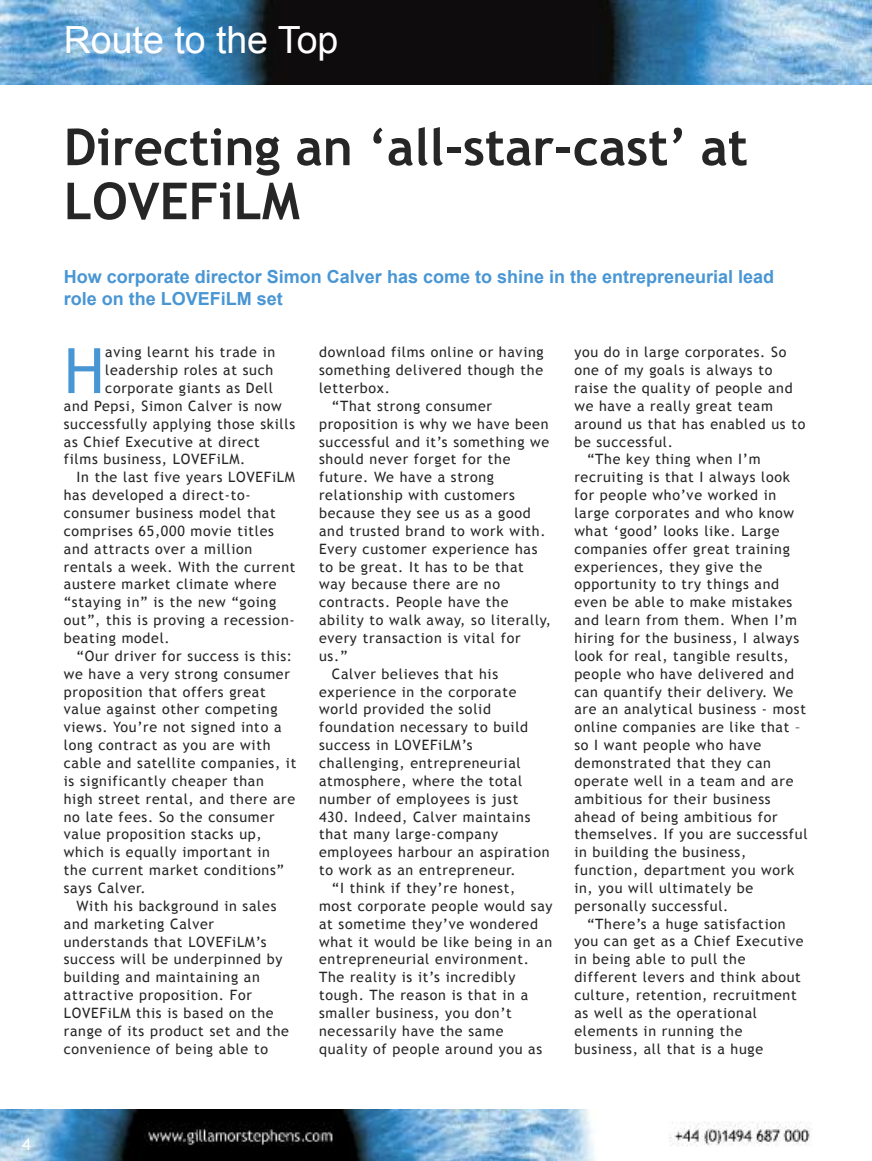
<style>
.page{position:relative;width:872px;height:1161px;background:#fff}
.page>*{position:absolute;margin:0;border:0;box-sizing:border-box;transform-origin:0 0}
.t1{font:62.55px "Trebuchet MS";color:#4996d4}
.t2{font:700 51px/54px "Trebuchet MS";color:#272627}
.t3{font:37.5px "Arial";color:#fff}
.t4{font:700 18px/21.6px "Arial";color:#4996d4}
.t5{font:16.5px "Trebuchet MS";color:#fff}
.t6{font:14.25px "Trebuchet MS";letter-spacing:.05em;color:#272627}
</style>
<div class="page">
<img style="left:0;top:0;width:872px;height:84px">
<img style="left:0;top:1110px;width:812px;height:51px">
<p class="t5" style="left:22px;top:1134px;width:10px">4</p>
<h3 class="t3" style="left:64px;top:19px;width:276px">Route to the Top</h3>
<h2 class="t2" style="left:64px;top:120px;width:685px">Directing an ‘all-star-cast’ at<br>LOVEFiLM</h2>
<p class="t4" style="left:64px;top:266px;width:712px">How corporate director Simon Calver has come to shine in the entrepreneurial lead role on the LOVEFiLM set</p>
<h1 class="t1" style="left:64px;top:334px;width:42px">H</h1>
<p class="t6" style="left:105px;top:344px;width:172px">aving learnt his trade in</p>
<p class="t6" style="left:105px;top:362px;width:169px">leadership roles at such</p>
<p class="t6" style="left:105px;top:380px;width:169px">corporate giants as Dell</p>
<p class="t6" style="left:64px;top:397px;width:219px">and Pepsi, Simon Calver is now</p>
<p class="t6" style="left:64px;top:415px;width:233px">successfully applying those skills</p>
<p class="t6" style="left:64px;top:433px;width:198px">as Chief Executive at direct</p>
<p class="t6" style="left:64px;top:451px;width:183px">films business, LOVEFiLM.</p>
<p class="t6" style="left:77px;top:469px;width:220px">In the last five years LOVEFiLM</p>
<p class="t6" style="left:64px;top:487px;width:188px">has developed a direct-to-</p>
<p class="t6" style="left:64px;top:505px;width:213px">consumer business model that</p>
<p class="t6" style="left:64px;top:522px;width:212px">comprises 65,000 movie titles</p>
<p class="t6" style="left:64px;top:540px;width:190px">and attracts over a million</p>
<p class="t6" style="left:64px;top:558px;width:233px">rentals a week. With the current</p>
<p class="t6" style="left:64px;top:576px;width:214px">austere market climate where</p>
<p class="t6" style="left:64px;top:594px;width:214px">“staying in” is the new “going</p>
<p class="t6" style="left:64px;top:612px;width:232px">out”, this is proving a recession-</p>
<p class="t6" style="left:64px;top:630px;width:108px">beating model.</p>
<p class="t6" style="left:77px;top:647px;width:217px">“Our driver for success is this:</p>
<p class="t6" style="left:64px;top:665px;width:228px">we have a very strong consumer</p>
<p class="t6" style="left:64px;top:683px;width:203px">proposition that offers great</p>
<p class="t6" style="left:64px;top:701px;width:215px">value against other competing</p>
<p class="t6" style="left:64px;top:719px;width:219px">views. You’re not signed into a</p>
<p class="t6" style="left:64px;top:737px;width:208px">long contract as you are with</p>
<p class="t6" style="left:64px;top:754px;width:234px">cable and satellite companies, it</p>
<p class="t6" style="left:64px;top:772px;width:202px">is significantly cheaper than</p>
<p class="t6" style="left:64px;top:790px;width:233px">high street rental, and there are</p>
<p class="t6" style="left:64px;top:808px;width:212px">no late fees. So the consumer</p>
<p class="t6" style="left:64px;top:826px;width:199px">value proposition stacks up,</p>
<p class="t6" style="left:64px;top:844px;width:208px">which is equally important in</p>
<p class="t6" style="left:64px;top:862px;width:222px">the current market conditions”</p>
<p class="t6" style="left:64px;top:879px;width:84px">says Calver.</p>
<p class="t6" style="left:77px;top:897px;width:201px">With his background in sales</p>
<p class="t6" style="left:64px;top:915px;width:152px">and marketing Calver</p>
<p class="t6" style="left:64px;top:933px;width:204px">understands that LOVEFiLM’s</p>
<p class="t6" style="left:64px;top:951px;width:220px">success will be underpinned by</p>
<p class="t6" style="left:64px;top:969px;width:197px">building and maintaining an</p>
<p class="t6" style="left:64px;top:987px;width:190px">attractive proposition. For</p>
<p class="t6" style="left:64px;top:1004px;width:211px">LOVEFiLM this is based on the</p>
<p class="t6" style="left:64px;top:1022px;width:227px">range of its product set and the</p>
<p class="t6" style="left:64px;top:1040px;width:206px">convenience of being able to</p>
<p class="t6" style="left:319px;top:344px;width:226px">download films online or having</p>
<p class="t6" style="left:319px;top:362px;width:225px">something delivered though the</p>
<p class="t6" style="left:319px;top:380px;width:72px">letterbox.</p>
<p class="t6" style="left:332px;top:397px;width:162px">“That strong consumer</p>
<p class="t6" style="left:319px;top:415px;width:231px">proposition is why we have been</p>
<p class="t6" style="left:319px;top:433px;width:232px">successful and it’s something we</p>
<p class="t6" style="left:319px;top:451px;width:193px">should never forget for the</p>
<p class="t6" style="left:319px;top:469px;width:176px">future. We have a strong</p>
<p class="t6" style="left:319px;top:487px;width:197px">relationship with customers</p>
<p class="t6" style="left:319px;top:505px;width:213px">because they see us as a good</p>
<p class="t6" style="left:319px;top:522px;width:228px">and trusted brand to work with.</p>
<p class="t6" style="left:319px;top:540px;width:220px">Every customer experience has</p>
<p class="t6" style="left:319px;top:558px;width:206px">to be great. It has to be that</p>
<p class="t6" style="left:319px;top:576px;width:183px">way because there are no</p>
<p class="t6" style="left:319px;top:594px;width:191px">contracts. People have the</p>
<p class="t6" style="left:319px;top:612px;width:234px">ability to walk away, so literally,</p>
<p class="t6" style="left:319px;top:630px;width:203px">every transaction is vital for</p>
<p class="t6" style="left:319px;top:647px;width:30px">us.”</p>
<p class="t6" style="left:332px;top:665px;width:168px">Calver believes that his</p>
<p class="t6" style="left:319px;top:683px;width:199px">experience in the corporate</p>
<p class="t6" style="left:319px;top:701px;width:173px">world provided the solid</p>
<p class="t6" style="left:319px;top:719px;width:211px">foundation necessary to build</p>
<p class="t6" style="left:319px;top:737px;width:155px">success in LOVEFiLM’s</p>
<p class="t6" style="left:319px;top:754px;width:203px">challenging, entrepreneurial</p>
<p class="t6" style="left:319px;top:772px;width:205px">atmosphere, where the total</p>
<p class="t6" style="left:319px;top:790px;width:201px">number of employees is just</p>
<p class="t6" style="left:319px;top:808px;width:213px">430. Indeed, Calver maintains</p>
<p class="t6" style="left:319px;top:826px;width:181px">that many large-company</p>
<p class="t6" style="left:319px;top:844px;width:232px">employees harbour an aspiration</p>
<p class="t6" style="left:319px;top:862px;width:198px">to work as an entrepreneur.</p>
<p class="t6" style="left:332px;top:879px;width:185px">“I think if they’re honest,</p>
<p class="t6" style="left:319px;top:897px;width:235px">most corporate people would say</p>
<p class="t6" style="left:319px;top:915px;width:220px">at sometime they’ve wondered</p>
<p class="t6" style="left:319px;top:933px;width:235px">what it would be like being in an</p>
<p class="t6" style="left:319px;top:951px;width:211px">entrepreneurial environment.</p>
<p class="t6" style="left:319px;top:969px;width:198px">The reality is it’s incredibly</p>
<p class="t6" style="left:319px;top:987px;width:210px">tough. The reason is that in a</p>
<p class="t6" style="left:319px;top:1004px;width:194px">smaller business, you don’t</p>
<p class="t6" style="left:319px;top:1022px;width:186px">necessarily have the same</p>
<p class="t6" style="left:319px;top:1040px;width:225px">quality of people around you as</p>
<p class="t6" style="left:574px;top:344px;width:213px">you do in large corporates. So</p>
<p class="t6" style="left:574px;top:362px;width:199px">one of my goals is always to</p>
<p class="t6" style="left:574px;top:380px;width:220px">raise the quality of people and</p>
<p class="t6" style="left:574px;top:397px;width:200px">we have a really great team</p>
<p class="t6" style="left:574px;top:415px;width:232px">around us that has enabled us to</p>
<p class="t6" style="left:574px;top:433px;width:100px">be successful.</p>
<p class="t6" style="left:587px;top:451px;width:175px">“The key thing when I’m</p>
<p class="t6" style="left:574px;top:469px;width:217px">recruiting is that I always look</p>
<p class="t6" style="left:574px;top:487px;width:203px">for people who’ve worked in</p>
<p class="t6" style="left:574px;top:505px;width:221px">large corporates and who know</p>
<p class="t6" style="left:574px;top:522px;width:207px">what ‘good’ looks like. Large</p>
<p class="t6" style="left:574px;top:540px;width:217px">companies offer great training</p>
<p class="t6" style="left:574px;top:558px;width:189px">experiences, they give the</p>
<p class="t6" style="left:574px;top:576px;width:206px">opportunity to try things and</p>
<p class="t6" style="left:574px;top:594px;width:219px">even be able to make mistakes</p>
<p class="t6" style="left:574px;top:612px;width:224px">and learn from them. When I’m</p>
<p class="t6" style="left:574px;top:630px;width:226px">hiring for the business, I always</p>
<p class="t6" style="left:574px;top:647px;width:216px">look for real, tangible results,</p>
<p class="t6" style="left:574px;top:665px;width:221px">people who have delivered and</p>
<p class="t6" style="left:574px;top:683px;width:220px">can quantify their delivery. We</p>
<p class="t6" style="left:574px;top:701px;width:233px">are an analytical business - most</p>
<p class="t6" style="left:574px;top:719px;width:227px">online companies are like that –</p>
<p class="t6" style="left:574px;top:737px;width:188px">so I want people who have</p>
<p class="t6" style="left:574px;top:754px;width:198px">demonstrated that they can</p>
<p class="t6" style="left:574px;top:772px;width:221px">operate well in a team and are</p>
<p class="t6" style="left:574px;top:790px;width:198px">ambitious for their business</p>
<p class="t6" style="left:574px;top:808px;width:205px">ahead of being ambitious for</p>
<p class="t6" style="left:574px;top:826px;width:235px">themselves. If you are successful</p>
<p class="t6" style="left:574px;top:844px;width:173px">in building the business,</p>
<p class="t6" style="left:574px;top:862px;width:221px">function, department you work</p>
<p class="t6" style="left:574px;top:879px;width:180px">in, you will ultimately be</p>
<p class="t6" style="left:574px;top:897px;width:156px">personally successful.</p>
<p class="t6" style="left:587px;top:915px;width:200px">“There’s a huge satisfaction</p>
<p class="t6" style="left:574px;top:933px;width:231px">you can get as a Chief Executive</p>
<p class="t6" style="left:574px;top:951px;width:173px">in being able to pull the</p>
<p class="t6" style="left:574px;top:969px;width:228px">different levers and think about</p>
<p class="t6" style="left:574px;top:987px;width:224px">culture, retention, recruitment</p>
<p class="t6" style="left:574px;top:1004px;width:184px">as well as the operational</p>
<p class="t6" style="left:574px;top:1022px;width:170px">elements in running the</p>
<p class="t6" style="left:574px;top:1040px;width:190px">business, all that is a huge</p>
</div>
